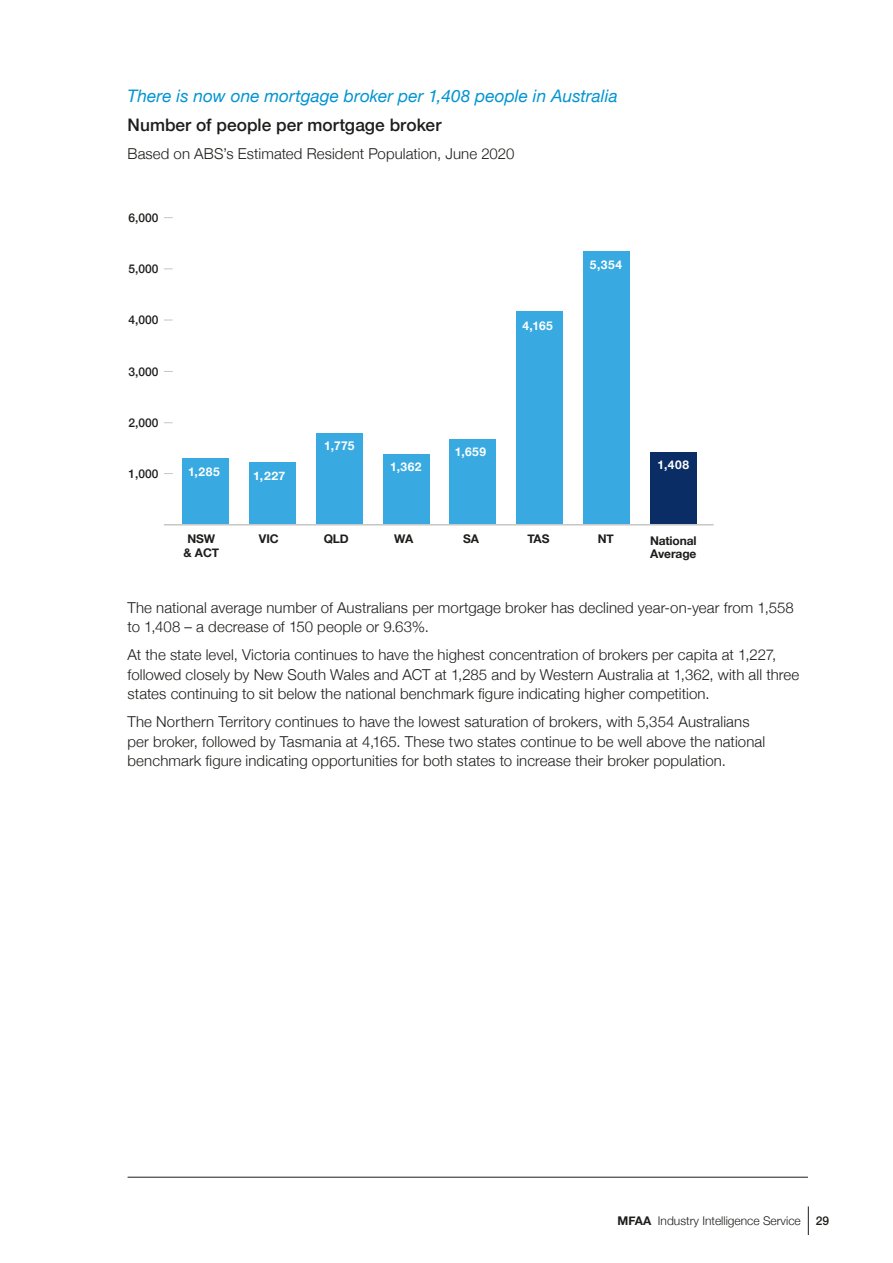
<style>
.page{position:relative;width:893px;height:1263px;background:#fff}
.page>*{position:absolute;margin:0;border:0;box-sizing:border-box;transform-origin:0 0}
.graphy_summary{font:italic 17.25px "Helvetica Neue";color:#0094d1}
.Body_Copy{font:500 17.25px "Helvetica Neue";color:#1d1d1b}
.Body_Copy-2{font:300 15px/19.5px "Helvetica Neue";letter-spacing:.005em;color:#1d1d1b}
.t1{font:700 12.15px "Helvetica Neue";color:#fff}
.t2{font:700 12px/13.5px "Helvetica Neue";letter-spacing:-.01em;color:#1d1d1b;text-align:center}
.t3{font:300 12px "Helvetica Neue";color:#1d1d1b}
.t4{font:500 12px "Helvetica Neue";color:#1d1d1b}
.t5{font:700 12px "Helvetica Neue";letter-spacing:.045em;color:#fff}
.t6{font:700 11.7px "Helvetica Neue";color:#fff;scale:1.05 1}
.s1{font-weight:700}
.s2{font-weight:500}
</style>
<div class="page">
<svg style="left:808px;top:1206px;width:1px;height:29px"></svg>
<hr style="left:128px;top:1177px;width:680px;height:1px;background:#1d1d1b">
<div style="left:650px;top:452px;width:47px;height:72px;background:#0b2d66"></div>
<div style="left:449px;top:439px;width:47px;height:86px;background:#38aae1"></div>
<div style="left:182px;top:458px;width:47px;height:67px;background:#38aae1"></div>
<div style="left:249px;top:461px;width:47px;height:63px;background:#38aae1"></div>
<div style="left:316px;top:433px;width:46px;height:91px;background:#38aae1"></div>
<div style="left:383px;top:454px;width:46px;height:71px;background:#38aae1"></div>
<div style="left:516px;top:311px;width:47px;height:214px;background:#38aae1"></div>
<div style="left:583px;top:251px;width:47px;height:274px;background:#38aae1"></div>
<hr style="left:164px;top:524px;width:550px;height:1px;background:#c7c7c6">
<p class="graphy_summary" style="left:128px;top:83px;width:492px">There is now one mortgage broker per 1,408 people in Australia</p>
<p class="Body_Copy" style="left:128px;top:111px;width:315px">Number of people per mortgage broker</p>
<p class="Body_Copy-2" style="left:128px;top:143px;width:388px">Based on ABS’s Estimated Resident Population, June 2020</p>
<p class="t4" style="left:128px;top:208px;width:32px">6,000</p>
<p class="t4" style="left:128px;top:259px;width:32px">5,000</p>
<p class="t4" style="left:128px;top:310px;width:32px">4,000</p>
<p class="t4" style="left:128px;top:362px;width:32px">3,000</p>
<p class="t4" style="left:128px;top:413px;width:32px">2,000</p>
<p class="t4" style="left:128px;top:464px;width:32px">1,000</p>
<p class="t5" style="left:522px;top:317px;width:32px">4,165</p>
<p class="t5" style="left:590px;top:255px;width:34px">5,354</p>
<p class="t5" style="left:188px;top:462px;width:33px">1,285</p>
<p class="t6" style="left:253px;top:467px;width:32px">1,227</p>
<p class="t1" style="left:324px;top:436px;width:32px">1,775</p>
<p class="t5" style="left:390px;top:457px;width:33px">1,362</p>
<p class="t5" style="left:455px;top:442px;width:33px">1,659</p>
<p class="t5" style="left:658px;top:455px;width:33px">1,408</p>
<p class="t2" style="left:184px;top:532px;width:37px">NSW &amp; ACT</p>
<p class="t2" style="left:259px;top:532px;width:21px">VIC</p>
<p class="t2" style="left:324px;top:532px;width:27px">QLD</p>
<p class="t2" style="left:394px;top:532px;width:21px">WA</p>
<p class="t2" style="left:463px;top:532px;width:17px">SA</p>
<p class="t2" style="left:527px;top:532px;width:23px">TAS</p>
<p class="t2" style="left:598px;top:533px;width:18px">NT</p>
<p class="t2" style="left:650px;top:534px;width:48px;text-align:left">National<br>Average</p>
<p class="Body_Copy-2" style="left:128px;top:597px;width:668px">The national average number of Australians per mortgage broker has declined year-on-year from 1,558 to 1,408 – a decrease of 150 people or 9.63%.</p>
<p class="Body_Copy-2" style="left:128px;top:644px;width:673px">At the state level, Victoria continues to have the highest concentration of brokers per capita at 1,227, followed closely by New South Wales and ACT at 1,285 and by Western Australia at 1,362, with all three states continuing to sit below the national benchmark figure indicating higher competition.</p>
<p class="Body_Copy-2" style="left:128px;top:711px;width:639px">The Northern Territory continues to have the lowest saturation of brokers, with 5,354 Australians per broker, followed by Tasmania at 4,165. These two states continue to be well above the national benchmark figure indicating opportunities for both states to increase their broker population.</p>
<p class="t3" style="left:617px;top:1211px;width:213px"><span class="s1">MFAA</span> Industry Intelligence Service <span class="s2">29</span></p>
</div>
